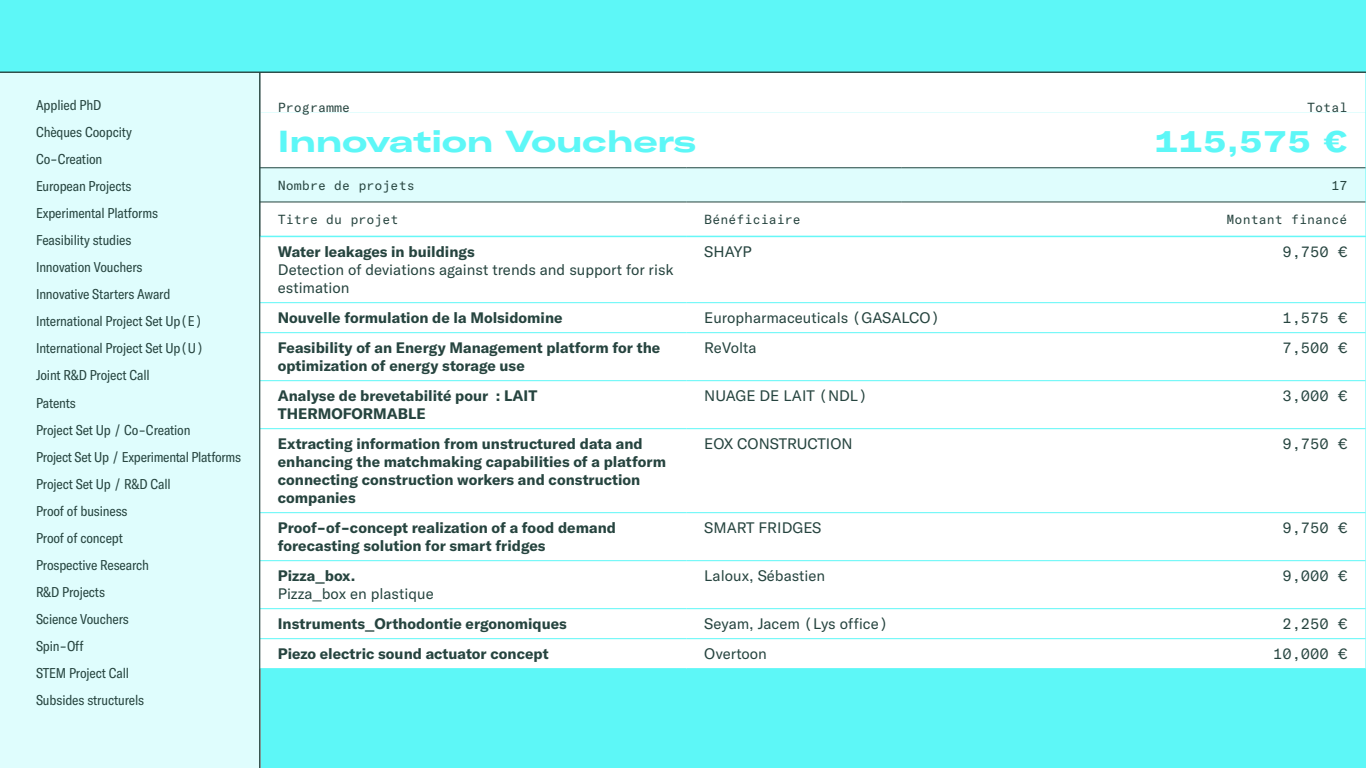
<style>
.page{position:relative;width:1366px;height:768px;background:#5df7f7}
.page>*{position:absolute;margin:0;border:0;box-sizing:border-box;transform-origin:0 0}
.t1{font:700 expanded 30px "GT America";color:#5df7f7}
.t2{font:700 15px/18px "GT America";color:#26443f}
.t3{font:15px/18px "GT America";color:#26443f}
.t4{font:15px "GT America Mono";color:#26443f}
.t5{font:condensed 14px/27px "GT America";letter-spacing:-.01em;color:#26443f}
.t6{font:13px "GT America Mono";color:#26443f}
</style>
<div class="page">
<div style="left:0;top:72px;width:260px;height:696px;background:#dffdfd"></div>
<div style="left:261px;top:73px;width:1105px;height:163px;background:#fff"></div>
<div style="left:261px;top:112px;width:1104px;height:56px;background:#fff"></div>
<div style="left:261px;top:169px;width:1105px;height:33px;background:#dffdfd"></div>
<hr style="left:686px;top:202px;width:216px;height:1px;background:#26443f">
<hr style="left:902px;top:202px;width:256px;height:1px;background:#26443f">
<hr style="left:1158px;top:202px;width:208px;height:1px;background:#26443f">
<hr style="left:260px;top:202px;width:426px;height:1px;background:#26443f">
<hr style="left:902px;top:168px;width:256px;height:1px;background:#26443f">
<hr style="left:1158px;top:168px;width:208px;height:1px;background:#26443f">
<hr style="left:260px;top:168px;width:426px;height:1px;background:#26443f">
<hr style="left:686px;top:168px;width:216px;height:1px;background:#26443f">
<div style="left:261px;top:237px;width:1105px;height:431px;background:#fff"></div>
<hr style="left:260px;top:302px;width:426px;height:1px;background:#5df7f7">
<hr style="left:686px;top:302px;width:472px;height:1px;background:#5df7f7">
<hr style="left:1158px;top:302px;width:208px;height:1px;background:#5df7f7">
<hr style="left:260px;top:332px;width:426px;height:1px;background:#5df7f7">
<hr style="left:686px;top:332px;width:472px;height:1px;background:#5df7f7">
<hr style="left:1158px;top:332px;width:208px;height:1px;background:#5df7f7">
<hr style="left:260px;top:380px;width:426px;height:1px;background:#5df7f7">
<hr style="left:686px;top:380px;width:472px;height:1px;background:#5df7f7">
<hr style="left:1158px;top:380px;width:208px;height:1px;background:#5df7f7">
<hr style="left:260px;top:428px;width:426px;height:1px;background:#5df7f7">
<hr style="left:686px;top:428px;width:472px;height:1px;background:#5df7f7">
<hr style="left:1158px;top:428px;width:208px;height:1px;background:#5df7f7">
<hr style="left:260px;top:512px;width:426px;height:1px;background:#5df7f7">
<hr style="left:686px;top:512px;width:472px;height:1px;background:#5df7f7">
<hr style="left:1158px;top:512px;width:208px;height:1px;background:#5df7f7">
<hr style="left:260px;top:560px;width:426px;height:1px;background:#5df7f7">
<hr style="left:686px;top:560px;width:472px;height:1px;background:#5df7f7">
<hr style="left:1158px;top:560px;width:208px;height:1px;background:#5df7f7">
<hr style="left:260px;top:608px;width:426px;height:1px;background:#5df7f7">
<hr style="left:686px;top:608px;width:472px;height:1px;background:#5df7f7">
<hr style="left:1158px;top:608px;width:208px;height:1px;background:#5df7f7">
<hr style="left:260px;top:638px;width:426px;height:1px;background:#5df7f7">
<hr style="left:686px;top:638px;width:472px;height:1px;background:#5df7f7">
<hr style="left:1158px;top:638px;width:208px;height:1px;background:#5df7f7">
<hr style="left:0;top:72px;width:1366px;height:1px;background:#26443f">
<hr style="left:260px;top:72px;width:1px;height:696px;background:#26443f">
<p class="t5" style="left:36px;top:92px;width:207px">Applied PhD<br>Chèques Coopcity<br>Co-Creation<br>European Projects<br>Experimental Platforms<br>Feasibility studies<br>Innovation Vouchers<br>Innovative Starters Award<br>International Project Set Up(E)<br>International Project Set Up(U)<br>Joint R&amp;D Project Call<br>Patents<br>Project Set Up / Co-Creation<br>Project Set Up / Experimental Platforms<br>Project Set Up / R&amp;D Call<br>Proof of business<br>Proof of concept<br>Prospective Research<br>R&amp;D Projects<br>Science Vouchers<br>Spin-Off<br>STEM Project Call<br>Subsides structurels</p>
<p class="t6" style="left:278px;top:100px;width:74px">Programme</p>
<p class="t6" style="left:1307px;top:100px;width:42px">Total</p>
<h1 class="t1" style="left:278px;top:122px;width:420px">Innovation Vouchers</h1>
<h1 class="t1" style="left:1155px;top:122px;width:194px">115,575 €</h1>
<p class="t6" style="left:278px;top:178px;width:139px">Nombre de projets</p>
<p class="t6" style="left:1331px;top:178px;width:18px">17</p>
<p class="t6" style="left:278px;top:212px;width:122px">Titre du projet</p>
<p class="t6" style="left:704px;top:212px;width:98px">Bénéficiaire</p>
<p class="t6" style="left:1227px;top:212px;width:122px">Montant financé</p>
<p class="t2" style="left:278px;top:242px;width:198px">Water leakages in buildings</p>
<p class="t3" style="left:278px;top:260px;width:397px">Detection of deviations against trends and support for risk estimation</p>
<p class="t3" style="left:704px;top:242px;width:49px">SHAYP</p>
<p class="t4" style="left:1282px;top:243px;width:67px">9,750 €</p>
<p class="t2" style="left:278px;top:308px;width:286px">Nouvelle formulation de la Molsidomine</p>
<p class="t3" style="left:704px;top:308px;width:237px">Europharmaceuticals (GASALCO)</p>
<p class="t4" style="left:1282px;top:309px;width:67px">1,575 €</p>
<p class="t2" style="left:278px;top:338px;width:384px">Feasibility of an Energy Management platform for the optimization of energy storage use</p>
<p class="t3" style="left:704px;top:338px;width:54px">ReVolta</p>
<p class="t4" style="left:1282px;top:339px;width:67px">7,500 €</p>
<p class="t2" style="left:278px;top:386px;width:261px">Analyse de brevetabilité pour : LAIT<br>THERMOFORMABLE</p>
<p class="t3" style="left:704px;top:386px;width:165px">NUAGE DE LAIT (NDL)</p>
<p class="t4" style="left:1282px;top:387px;width:67px">3,000 €</p>
<p class="t2" style="left:278px;top:434px;width:390px">Extracting information from unstructured data and enhancing the matchmaking capabilities of a platform connecting construction workers and construction companies</p>
<p class="t3" style="left:704px;top:434px;width:150px">EOX CONSTRUCTION</p>
<p class="t4" style="left:1282px;top:435px;width:67px">9,750 €</p>
<p class="t2" style="left:278px;top:518px;width:340px">Proof-of-concept realization of a food demand forecasting solution for smart fridges</p>
<p class="t3" style="left:704px;top:518px;width:119px">SMART FRIDGES</p>
<p class="t4" style="left:1282px;top:519px;width:67px">9,750 €</p>
<p class="t2" style="left:278px;top:566px;width:79px">Pizza_box.</p>
<p class="t3" style="left:278px;top:584px;width:157px">Pizza_box en plastique</p>
<p class="t3" style="left:704px;top:566px;width:122px">Laloux, Sébastien</p>
<p class="t4" style="left:1282px;top:567px;width:67px">9,000 €</p>
<p class="t2" style="left:278px;top:614px;width:291px">Instruments_Orthodontie ergonomiques</p>
<p class="t3" style="left:704px;top:614px;width:185px">Seyam, Jacem (Lys office)</p>
<p class="t4" style="left:1282px;top:615px;width:67px">2,250 €</p>
<p class="t2" style="left:278px;top:644px;width:272px">Piezo electric sound actuator concept</p>
<p class="t3" style="left:704px;top:644px;width:64px">Overtoon</p>
<p class="t4" style="left:1273px;top:645px;width:76px">10,000 €</p>
</div>
